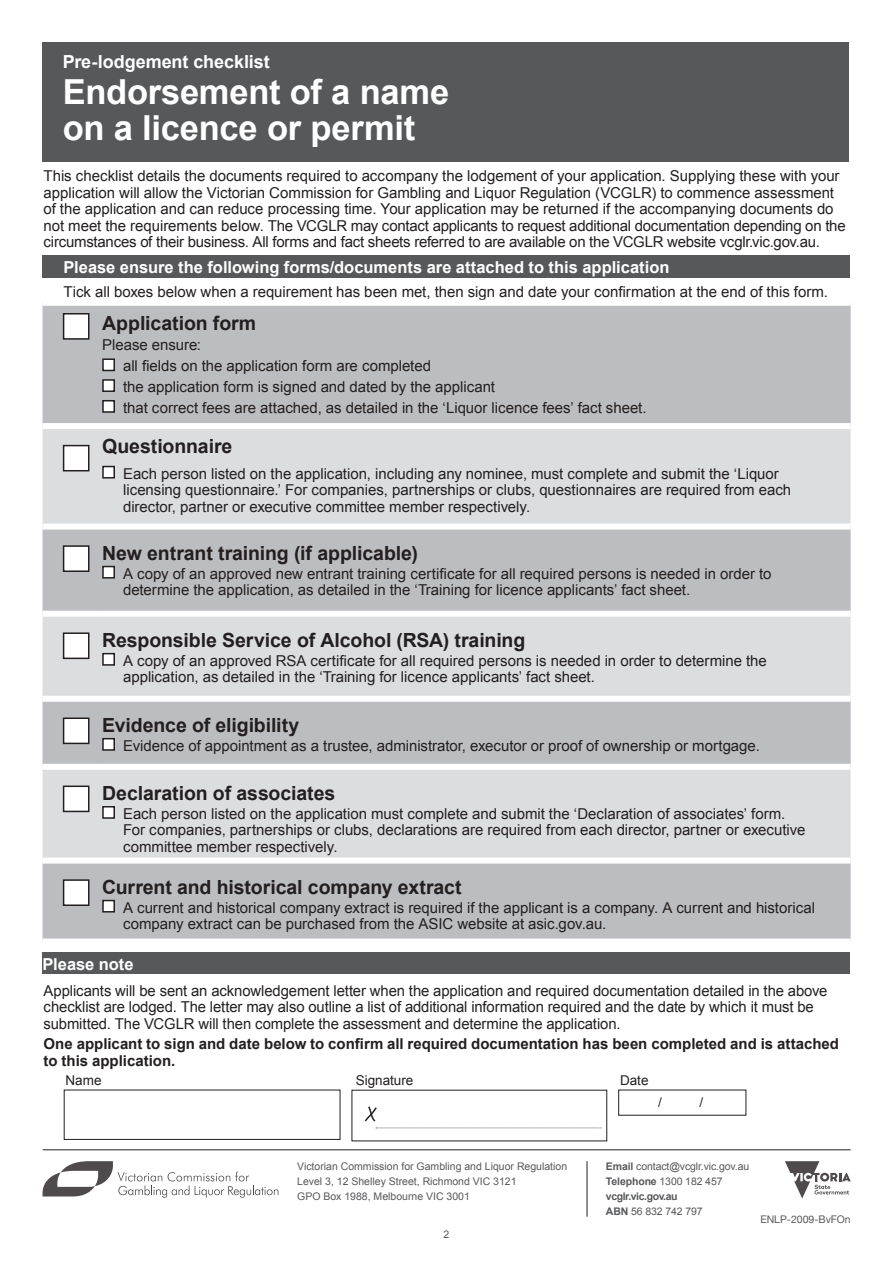
<style>
.page{position:relative;width:893px;height:1263px;background:#fff}
.page>*{position:absolute;margin:0;border:0;box-sizing:border-box;transform-origin:0 0}
._5_-_Page_Heading{font:700 34.5px/36px "Arial";letter-spacing:-.01em;color:#fff}
._2_-_Heading_A{font:700 19.5px "Arial";letter-spacing:-.005em;color:#231f20}
._2_-_Bullets{font:700 19.5px "Arial";letter-spacing:-.005em;color:#231f20}
._5_-_Page_Heading-2{font:700 18px "Arial";letter-spacing:-.005em;color:#fff}
._2_-_Heading_A-2{font:700 16.5px "Arial";color:#fff}
._1_-_Intro_Text{font:700 16.5px "Arial";color:#fff}
._2_-_Bullets-2{font:15px/16.5px "Arial";color:#231f20}
._1_-_Intro_Text-2{font:15px/16.5px "Arial";letter-spacing:-.005em;color:#231f20}
._1_-_Intro_Text-3{font:700 15px/16.5px "Arial";color:#231f20}
.t1{font:13.5px "Arial";color:#231f20}
.t2{font:10.5px/15px "Arial";color:#57585a}
.t3{font:10.5px "Helvetica Neue";color:#57585a}
.s1{font-weight:700}
</style>
<div class="page">
<hr style="left:43px;top:1149px;width:808px;height:1px;background:#231f20">
<svg style="left:43px;top:1161px;width:235px;height:37px"></svg>
<hr style="left:587px;top:1161px;width:1px;height:56px;background:#231f20">
<svg style="left:785px;top:1161px;width:66px;height:37px"></svg>
<div style="left:43px;top:43px;width:806px;height:119px;background:#57585a"></div>
<div style="left:43px;top:256px;width:807px;height:22px;background:#57585a"></div>
<div style="left:43px;top:306px;width:808px;height:632px;background:#bcbdc0"></div>
<svg style="left:43px;top:429px;width:808px;height:428px;background:#d0d1d4"></svg>
<div style="left:43px;top:696px;width:55px;height:6px;background:#fff"></div>
<div style="left:98px;top:696px;width:753px;height:6px;background:#fff"></div>
<div style="left:43px;top:857px;width:55px;height:6px;background:#fff"></div>
<div style="left:98px;top:857px;width:753px;height:6px;background:#fff"></div>
<div style="left:43px;top:611px;width:55px;height:6px;background:#fff"></div>
<div style="left:98px;top:611px;width:753px;height:6px;background:#fff"></div>
<div style="left:43px;top:764px;width:55px;height:6px;background:#fff"></div>
<div style="left:98px;top:764px;width:753px;height:6px;background:#fff"></div>
<div style="left:43px;top:524px;width:55px;height:6px;background:#fff"></div>
<div style="left:98px;top:524px;width:753px;height:6px;background:#fff"></div>
<div style="left:43px;top:423px;width:55px;height:6px;background:#fff"></div>
<div style="left:98px;top:423px;width:753px;height:6px;background:#fff"></div>
<div style="left:64px;top:314px;width:25px;height:25px;background:#fff"></div>
<div style="left:63px;top:313px;width:26px;height:27px;border:2px solid #231f20"></div>
<div style="left:103px;top:359px;width:11px;height:11px;background:#fff"></div>
<div style="left:102px;top:358px;width:13px;height:13px;border:2px solid #231f20"></div>
<div style="left:103px;top:380px;width:11px;height:11px;background:#fff"></div>
<div style="left:102px;top:379px;width:13px;height:13px;border:2px solid #231f20"></div>
<div style="left:103px;top:401px;width:11px;height:11px;background:#fff"></div>
<div style="left:102px;top:400px;width:13px;height:13px;border:2px solid #231f20"></div>
<div style="left:64px;top:446px;width:25px;height:25px;background:#fff"></div>
<div style="left:63px;top:445px;width:26px;height:26px;border:2px solid #231f20"></div>
<div style="left:103px;top:466px;width:11px;height:12px;background:#fff"></div>
<div style="left:102px;top:466px;width:13px;height:12px;border:2px solid #231f20"></div>
<div style="left:64px;top:546px;width:25px;height:25px;background:#fff"></div>
<div style="left:63px;top:545px;width:26px;height:27px;border:2px solid #231f20"></div>
<div style="left:103px;top:566px;width:11px;height:12px;background:#fff"></div>
<div style="left:102px;top:566px;width:13px;height:12px;border:2px solid #231f20"></div>
<div style="left:64px;top:633px;width:25px;height:25px;background:#fff"></div>
<div style="left:63px;top:632px;width:26px;height:27px;border:2px solid #231f20"></div>
<div style="left:103px;top:654px;width:11px;height:11px;background:#fff"></div>
<div style="left:102px;top:653px;width:13px;height:13px;border:2px solid #231f20"></div>
<div style="left:64px;top:718px;width:25px;height:25px;background:#fff"></div>
<div style="left:63px;top:717px;width:26px;height:27px;border:2px solid #231f20"></div>
<div style="left:103px;top:739px;width:11px;height:11px;background:#fff"></div>
<div style="left:102px;top:738px;width:13px;height:13px;border:2px solid #231f20"></div>
<div style="left:64px;top:786px;width:25px;height:25px;background:#fff"></div>
<div style="left:63px;top:785px;width:26px;height:27px;border:2px solid #231f20"></div>
<div style="left:103px;top:807px;width:11px;height:11px;background:#fff"></div>
<div style="left:102px;top:806px;width:13px;height:13px;border:2px solid #231f20"></div>
<div style="left:64px;top:880px;width:25px;height:25px;background:#fff"></div>
<div style="left:63px;top:879px;width:26px;height:27px;border:2px solid #231f20"></div>
<div style="left:103px;top:900px;width:11px;height:12px;background:#fff"></div>
<div style="left:102px;top:900px;width:13px;height:12px;border:2px solid #231f20"></div>
<div style="left:43px;top:952px;width:807px;height:21px;background:#57585a"></div>
<svg style="left:364px;top:1106px;width:237px;height:23px"></svg>
<p class="_5_-_Page_Heading-2" style="left:63px;top:50px;width:208px">Pre-lodgement checklist</p>
<p class="_5_-_Page_Heading" style="left:63px;top:75px;width:388px">Endorsement of a name on a licence or permit</p>
<p class="_1_-_Intro_Text-2" style="left:44px;top:168px;width:804px">This checklist details the documents required to accompany the lodgement of your application. Supplying these with your application will allow the Victorian Commission for Gambling and Liquor Regulation (VCGLR) to commence assessment of the application and can reduce processing time. Your application may be returned if the accompanying documents do not meet the requirements below. The VCGLR may contact applicants to request additional documentation depending on the circumstances of their business. All forms and fact sheets referred to are available on the VCGLR website vcglr.vic.gov.au.</p>
<p class="_2_-_Heading_A-2" style="left:64px;top:256px;width:608px">Please ensure the following forms/documents are attached to this application</p>
<p class="_1_-_Intro_Text-2" style="left:64px;top:284px;width:766px">Tick all boxes below when a requirement has been met, then sign and date your confirmation at the end of this form.</p>
<p class="_2_-_Heading_A" style="left:102px;top:310px;width:156px">Application form</p>
<p class="_2_-_Bullets-2" style="left:102px;top:337px;width:100px">Please ensure:</p>
<p class="_2_-_Bullets-2" style="left:123px;top:358px;width:309px">all fields on the application form are completed</p>
<p class="_2_-_Bullets-2" style="left:123px;top:379px;width:373px">the application form is signed and dated by the applicant</p>
<p class="_2_-_Bullets-2" style="left:123px;top:399px;width:525px">that correct fees are attached, as detailed in the ‘Liquor licence fees’ fact sheet.</p>
<p class="_2_-_Bullets" style="left:102px;top:433px;width:132px">Questionnaire</p>
<p class="_2_-_Bullets-2" style="left:123px;top:465px;width:670px">Each person listed on the application, including any nominee, must complete and submit the ‘Liquor licensing questionnaire.’ For companies, partnerships or clubs, questionnaires are required from each director, partner or executive committee member respectively.</p>
<p class="_2_-_Heading_A" style="left:102px;top:540px;width:317px">New entrant training (if applicable)</p>
<p class="_2_-_Bullets-2" style="left:123px;top:565px;width:650px">A copy of an approved new entrant training certificate for all required persons is needed in order to determine the application, as detailed in the ‘Training for licence applicants’ fact sheet.</p>
<p class="_2_-_Heading_A" style="left:102px;top:627px;width:425px">Responsible Service of Alcohol (RSA) training</p>
<p class="_2_-_Bullets-2" style="left:123px;top:652px;width:645px">A copy of an approved RSA certificate for all required persons is needed in order to determine the application, as detailed in the ‘Training for licence applicants’ fact sheet.</p>
<p class="_2_-_Heading_A" style="left:102px;top:712px;width:199px">Evidence of eligibility</p>
<p class="_2_-_Bullets-2" style="left:123px;top:737px;width:638px">Evidence of appointment as a trustee, administrator, executor or proof of ownership or mortgage.</p>
<p class="_2_-_Heading_A" style="left:102px;top:780px;width:235px">Declaration of associates</p>
<p class="_2_-_Bullets-2" style="left:123px;top:805px;width:684px">Each person listed on the application must complete and submit the ‘Declaration of associates’ form.<br>For companies, partnerships or clubs, declarations are required from each director, partner or executive committee member respectively.</p>
<p class="_2_-_Heading_A" style="left:102px;top:874px;width:361px">Current and historical company extract</p>
<p class="_2_-_Bullets-2" style="left:123px;top:899px;width:694px">A current and historical company extract is required if the applicant is a company. A current and historical company extract can be purchased from the ASIC website at asic.gov.au.</p>
<p class="_1_-_Intro_Text" style="left:43px;top:953px;width:93px">Please note</p>
<p class="_1_-_Intro_Text-2" style="left:44px;top:982px;width:785px">Applicants will be sent an acknowledgement letter when the application and required documentation detailed in the above checklist are lodged. The letter may also outline a list of additional information required and the date by which it must be submitted. The VCGLR will then complete the assessment and determine the application.</p>
<p class="_1_-_Intro_Text-3" style="left:44px;top:1036px;width:797px">One applicant to sign and date below to confirm all required documentation has been completed and is attached to this application.</p>
<p class="t1" style="left:66px;top:1072px;width:38px">Name</p>
<p class="t1" style="left:620px;top:1071px;width:30px">Date</p>
<p class="t1" style="left:658px;top:1093px;width:5px">/</p>
<p class="t1" style="left:699px;top:1093px;width:5px">/</p>
<p class="t1" style="left:356px;top:1071px;width:59px">Signature</p>
<p class="t2" style="left:297px;top:1159px;width:271px">Victorian Commission for Gambling and Liquor Regulation<br>Level 3, 12 Shelley Street, Richmond VIC 3121<br>GPO Box 1988, Melbourne VIC 3001</p>
<p class="t2" style="left:606px;top:1159px;width:145px"><span class="s1">Email</span> contact@vcglr.vic.gov.au<br><span class="s1">Telephone</span> 1300 182 457 <span class="s1">vcglr.vic.gov.au<br>ABN</span> 56 832 742 797</p>
<p class="t2" style="left:444px;top:1227px;width:7px">2</p>
<p class="t3" style="left:760px;top:1211px;width:92px">ENLP-2009-BvFOn</p>
</div>
